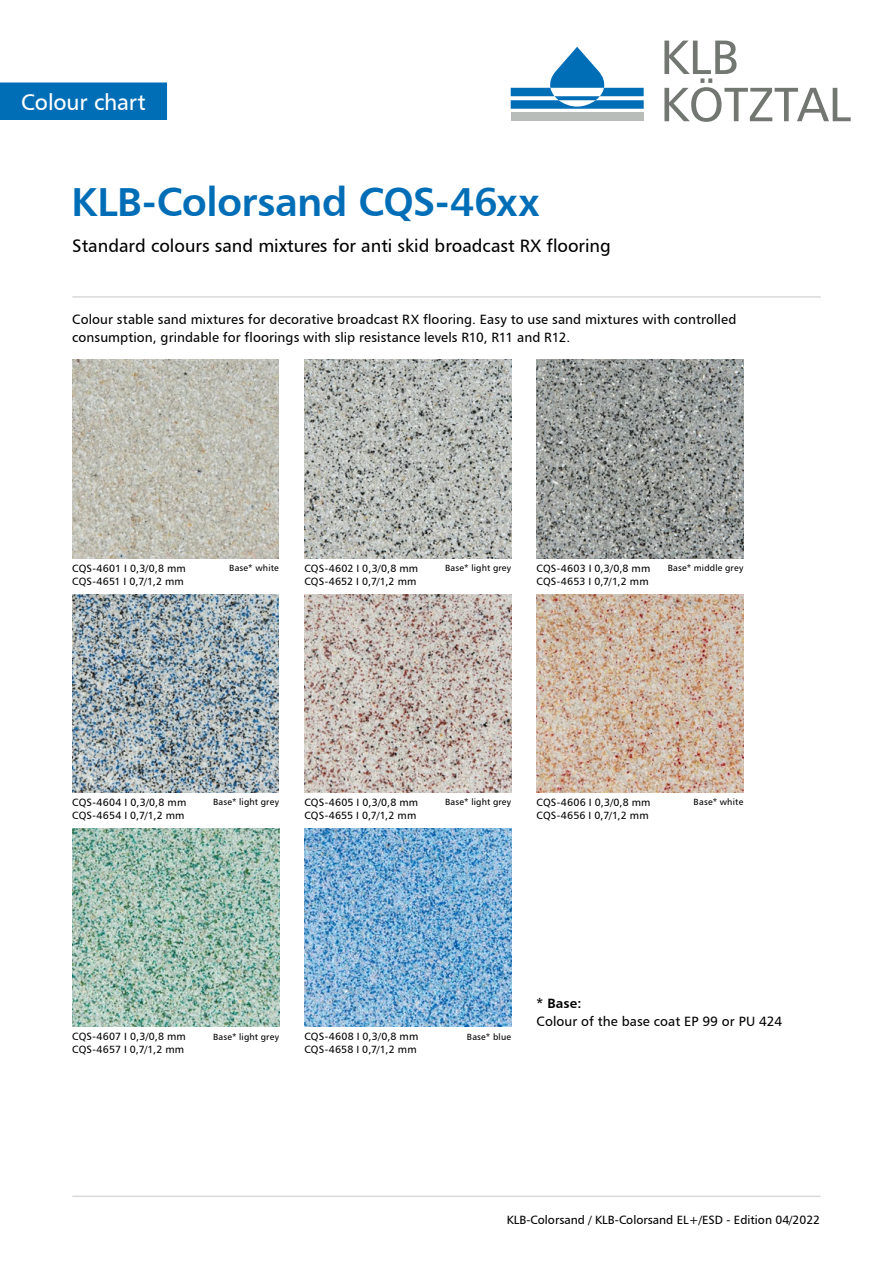
<style>
.page{position:relative;width:893px;height:1263px;background:#fff}
.page>*{position:absolute;margin:0;border:0;box-sizing:border-box;transform-origin:0 0}
.t1{font:40.5px "Humanist 777 BT Bold B";letter-spacing:-.015em;color:#006eb7}
.t2{font:22.5px "Humanist 777 BT Roman B";letter-spacing:-.005em;color:#fff}
.t3{font:18px "Humanist 777 BT Roman B";color:#000}
.t4{font:13.5px/18px "Humanist 777 BT Roman B";letter-spacing:.01em;color:#000}
.t5{font:13.5px "Humanist 777 BT Bold B";color:#000}
.t6{font:12px "Humanist 777 BT Roman B";color:#000}
.t7{font:10.5px/13.5px "Humanist 777 BT Roman B";letter-spacing:.01em;color:#000}
.t8{font:9px "Humanist 777 BT Roman B";letter-spacing:.02em;color:#000}
</style>
<div class="page">
<hr style="left:72px;top:296px;width:749px;height:2px;background:#dadada">
<hr style="left:72px;top:1195px;width:749px;height:2px;background:#dadada">
<img style="left:72px;top:360px;width:207px;height:198px">
<img style="left:304px;top:594px;width:207px;height:198px">
<img style="left:537px;top:360px;width:206px;height:198px">
<img style="left:72px;top:828px;width:207px;height:198px">
<img style="left:304px;top:360px;width:207px;height:198px">
<img style="left:537px;top:594px;width:206px;height:198px">
<img style="left:72px;top:594px;width:207px;height:198px">
<img style="left:304px;top:828px;width:207px;height:198px">
<svg style="left:664px;top:41px;width:187px;height:81px"></svg>
<svg style="left:511px;top:47px;width:133px;height:62px"></svg>
<div style="left:511px;top:113px;width:133px;height:8px;background:#b9bdba"></div>
<div style="left:0;top:82px;width:167px;height:38px;background:#006eb7"></div>
<h2 class="t2" style="left:21px;top:88px;width:126px">Colour chart</h2>
<h1 class="t1" style="left:72px;top:176px;width:469px">KLB-Colorsand CQS-46xx</h1>
<h3 class="t3" style="left:72px;top:234px;width:540px">Standard colours sand mixtures for anti skid broadcast RX flooring</h3>
<p class="t4" style="left:72px;top:310px;width:666px">Colour stable sand mixtures for decorative broadcast RX flooring. Easy to use sand mixtures with controlled consumption, grindable for floorings with slip resistance levels R10, R11 and R12.</p>
<p class="t7" style="left:72px;top:561px;width:115px">CQS-4601 I 0,3/0,8 mm<br>CQS-4651 I 0,7/1,2 mm</p>
<p class="t8" style="left:229px;top:563px;width:51px">Base* white</p>
<p class="t7" style="left:304px;top:561px;width:115px">CQS-4602 I 0,3/0,8 mm<br>CQS-4652 I 0,7/1,2 mm</p>
<p class="t8" style="left:445px;top:563px;width:67px">Base* light grey</p>
<p class="t7" style="left:537px;top:561px;width:115px">CQS-4603 I 0,3/0,8 mm<br>CQS-4653 I 0,7/1,2 mm</p>
<p class="t8" style="left:668px;top:563px;width:77px">Base* middle grey</p>
<p class="t7" style="left:72px;top:795px;width:116px">CQS-4604 I 0,3/0,8 mm<br>CQS-4654 I 0,7/1,2 mm</p>
<p class="t8" style="left:213px;top:797px;width:67px">Base* light grey</p>
<p class="t7" style="left:304px;top:795px;width:115px">CQS-4605 I 0,3/0,8 mm<br>CQS-4655 I 0,7/1,2 mm</p>
<p class="t8" style="left:445px;top:797px;width:67px">Base* light grey</p>
<p class="t7" style="left:537px;top:795px;width:115px">CQS-4606 I 0,3/0,8 mm<br>CQS-4656 I 0,7/1,2 mm</p>
<p class="t8" style="left:694px;top:797px;width:51px">Base* white</p>
<p class="t7" style="left:72px;top:1029px;width:115px">CQS-4607 I 0,3/0,8 mm<br>CQS-4657 I 0,7/1,2 mm</p>
<p class="t8" style="left:213px;top:1031px;width:67px">Base* light grey</p>
<p class="t7" style="left:304px;top:1029px;width:115px">CQS-4608 I 0,3/0,8 mm<br>CQS-4658 I 0,7/1,2 mm</p>
<p class="t8" style="left:467px;top:1031px;width:46px">Base* blue</p>
<p class="t5" style="left:537px;top:995px;width:46px">* Base:</p>
<p class="t4" style="left:537px;top:1012px;width:247px">Colour of the base coat EP 99 or PU 424</p>
<p class="t6" style="left:507px;top:1212px;width:315px">KLB-Colorsand / KLB-Colorsand EL+/ESD - Edition 04/2022</p>
</div>
